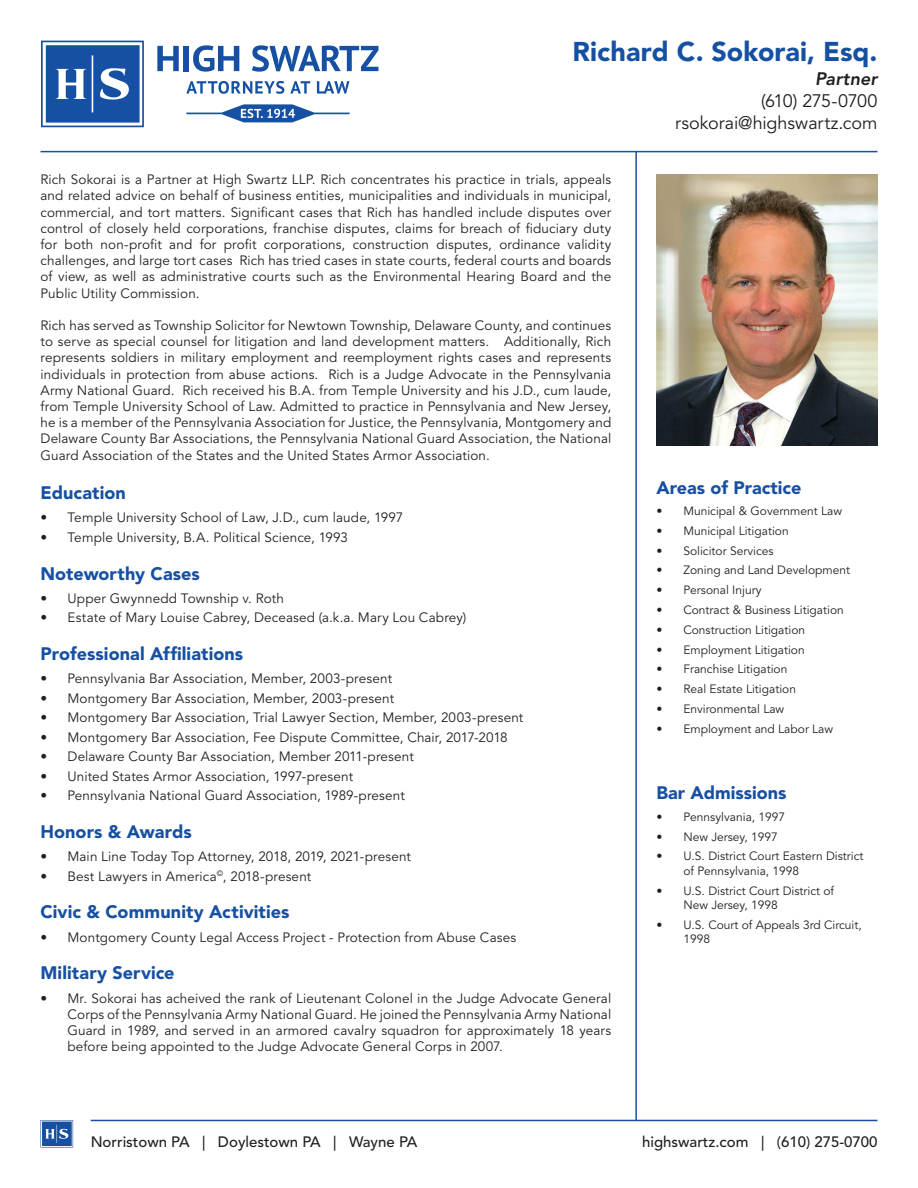
<style>
.page{position:relative;width:918px;height:1188px;background:#fff}
.page>*{position:absolute;margin:0;border:0;box-sizing:border-box;transform-origin:0 0}
.t1{font:900 27px "Avenir LT Std";color:#1650a3}
.t2{font:900 18px "Avenir LT Std";color:#1650a3}
.t3{font:18px/21.6px "Avenir LT Std";letter-spacing:-.005em;color:#231f20;text-align:right}
.t4{font:italic 800 18px "Avenir LT Std";letter-spacing:.005em;color:#231f20}
.t5{font:500 15px "Avenir LT Std";color:#231f20}
.t6{font:13.5px/16.2px "Avenir LT Std";letter-spacing:.01em;color:#231f20;text-align:justify}
.t7{font:12px/14.4px "Avenir LT Std";color:#231f20}
</style>
<div class="page">
<hr style="left:635px;top:151px;width:2px;height:969px;background:#1650a3">
<hr style="left:40px;top:151px;width:838px;height:1px;background:#1650a3">
<svg style="left:41px;top:41px;width:103px;height:86px"></svg>
<svg style="left:157px;top:46px;width:22px;height:25px"></svg>
<div style="left:184px;top:46px;width:5px;height:25px;background:#1650a3"></div>
<svg style="left:193px;top:45px;width:46px;height:27px"></svg>
<svg style="left:252px;top:45px;width:126px;height:27px"></svg>
<svg style="left:186px;top:81px;width:98px;height:13px"></svg>
<svg style="left:290px;top:81px;width:20px;height:13px"></svg>
<svg style="left:317px;top:81px;width:32px;height:13px"></svg>
<svg style="left:186px;top:104px;width:164px;height:18px"></svg>
<hr style="left:91px;top:1120px;width:787px;height:1px;background:#1650a3">
<svg style="left:40px;top:1120px;width:33px;height:28px"></svg>
<img style="left:656px;top:174px;width:222px;height:272px">
<h1 class="t1" style="left:573px;top:35px;width:306px">Richard C. Sokorai, Esq.</h1>
<h2 class="t4" style="left:815px;top:68px;width:64px">Partner</h2>
<h2 class="t3" style="left:675px;top:90px;width:204px">(610) 275-0700 rsokorai@highswartz.com</h2>
<p class="t6" style="left:40px;top:172px;width:572px">Rich Sokorai is a Partner at High Swartz LLP. Rich concentrates his practice in trials, appeals and related advice on behalf of business entities, municipalities and individuals in municipal, commercial, and tort matters. Significant cases that Rich has handled include disputes over control of closely held corporations, franchise disputes, claims for breach of fiduciary duty for both non-profit and for profit corporations, construction disputes, ordinance validity challenges, and large tort cases Rich has tried cases in state courts, federal courts and boards of view, as well as administrative courts such as the Environmental Hearing Board and the Public Utility Commission.</p>
<p class="t6" style="left:40px;top:318px;width:572px">Rich has served as Township Solicitor for Newtown Township, Delaware County, and continues to serve as special counsel for litigation and land development matters. Additionally, Rich represents soldiers in military employment and reemployment rights cases and represents individuals in protection from abuse actions. Rich is a Judge Advocate in the Pennsylvania Army National Guard. Rich received his B.A. from Temple University and his J.D., cum laude, from Temple University School of Law. Admitted to practice in Pennsylvania and New Jersey, he is a member of the Pennsylvania Association for Justice, the Pennsylvania, Montgomery and Delaware County Bar Associations, the Pennsylvania National Guard Association, the National Guard Association of the States and the United States Armor Association.</p>
<h2 class="t2" style="left:40px;top:482px;width:87px">Education</h2>
<p class="t6" style="left:40px;top:510px;width:364px">• Temple University School of Law, J.D., cum laude, 1997</p>
<p class="t6" style="left:40px;top:530px;width:309px">• Temple University, B.A. Political Science, 1993</p>
<h2 class="t2" style="left:40px;top:563px;width:161px">Noteworthy Cases</h2>
<p class="t6" style="left:40px;top:591px;width:245px">• Upper Gwynnedd Township v. Roth</p>
<p class="t6" style="left:40px;top:610px;width:427px">• Estate of Mary Louise Cabrey, Deceased (a.k.a. Mary Lou Cabrey)</p>
<h2 class="t2" style="left:40px;top:643px;width:204px">Professional Affiliations</h2>
<p class="t6" style="left:40px;top:671px;width:353px">• Pennsylvania Bar Association, Member, 2003-present</p>
<p class="t6" style="left:40px;top:690px;width:355px">• Montgomery Bar Association, Member, 2003-present</p>
<p class="t6" style="left:40px;top:710px;width:484px">• Montgomery Bar Association, Trial Lawyer Section, Member, 2003-present</p>
<p class="t6" style="left:40px;top:729px;width:469px">• Montgomery Bar Association, Fee Dispute Committee, Chair, 2017-2018</p>
<p class="t6" style="left:40px;top:749px;width:375px">• Delaware County Bar Association, Member 2011-present</p>
<p class="t6" style="left:40px;top:768px;width:314px">• United States Armor Association, 1997-present</p>
<p class="t6" style="left:40px;top:788px;width:366px">• Pennsylvania National Guard Association, 1989-present</p>
<h2 class="t2" style="left:40px;top:821px;width:153px">Honors &amp; Awards</h2>
<p class="t6" style="left:40px;top:849px;width:372px">• Main Line Today Top Attorney, 2018, 2019, 2021-present</p>
<p class="t6" style="left:40px;top:868px;width:272px">• Best Lawyers in America<sup>©</sup>, 2018-present</p>
<h2 class="t2" style="left:40px;top:901px;width:251px">Civic &amp; Community Activities</h2>
<p class="t6" style="left:40px;top:929px;width:477px">• Montgomery County Legal Access Project - Protection from Abuse Cases</p>
<h2 class="t2" style="left:40px;top:962px;width:136px">Military Service</h2>
<p class="t6" style="left:68px;top:990px;width:545px;text-indent:-27px">• Mr. Sokorai has acheived the rank of Lieutenant Colonel in the Judge Advocate General Corps of the Pennsylvania Army National Guard. He joined the Pennsylvania Army National Guard in 1989, and served in an armored cavalry squadron for approximately 18 years before being appointed to the Judge Advocate General Corps in 2007.</p>
<h2 class="t2" style="left:656px;top:476px;width:146px">Areas of Practice</h2>
<p class="t7" style="left:656px;top:504px;width:187px">• Municipal &amp; Government Law</p>
<p class="t7" style="left:656px;top:524px;width:134px">• Municipal Litigation</p>
<p class="t7" style="left:656px;top:544px;width:119px">• Solicitor Services</p>
<p class="t7" style="left:656px;top:563px;width:195px">• Zoning and Land Development</p>
<p class="t7" style="left:656px;top:583px;width:107px">• Personal Injury</p>
<p class="t7" style="left:656px;top:603px;width:189px">• Contract &amp; Business Litigation</p>
<p class="t7" style="left:656px;top:623px;width:150px">• Construction Litigation</p>
<p class="t7" style="left:656px;top:643px;width:150px">• Employment Litigation</p>
<p class="t7" style="left:656px;top:662px;width:132px">• Franchise Litigation</p>
<p class="t7" style="left:656px;top:682px;width:141px">• Real Estate Litigation</p>
<p class="t7" style="left:656px;top:702px;width:129px">• Environmental Law</p>
<p class="t7" style="left:656px;top:722px;width:178px">• Employment and Labor Law</p>
<h2 class="t2" style="left:656px;top:782px;width:131px">Bar Admissions</h2>
<p class="t7" style="left:656px;top:810px;width:130px">• Pennsylvania, 1997</p>
<p class="t7" style="left:656px;top:830px;width:123px">• New Jersey, 1997</p>
<p class="t7" style="left:683px;top:849px;width:182px;text-indent:-27px">• U.S. District Court Eastern District of Pennsylvania, 1998</p>
<p class="t7" style="left:683px;top:884px;width:152px;text-indent:-27px">• U.S. District Court District of<br>New Jersey, 1998</p>
<p class="t7" style="left:683px;top:918px;width:180px;text-indent:-27px">• U.S. Court of Appeals 3rd Circuit,<br>1998</p>
<p class="t5" style="left:91px;top:1133px;width:328px">Norristown PA | Doylestown PA | Wayne PA</p>
<p class="t5" style="left:642px;top:1133px;width:237px">highswartz.com | (610) 275-0700</p>
</div>
